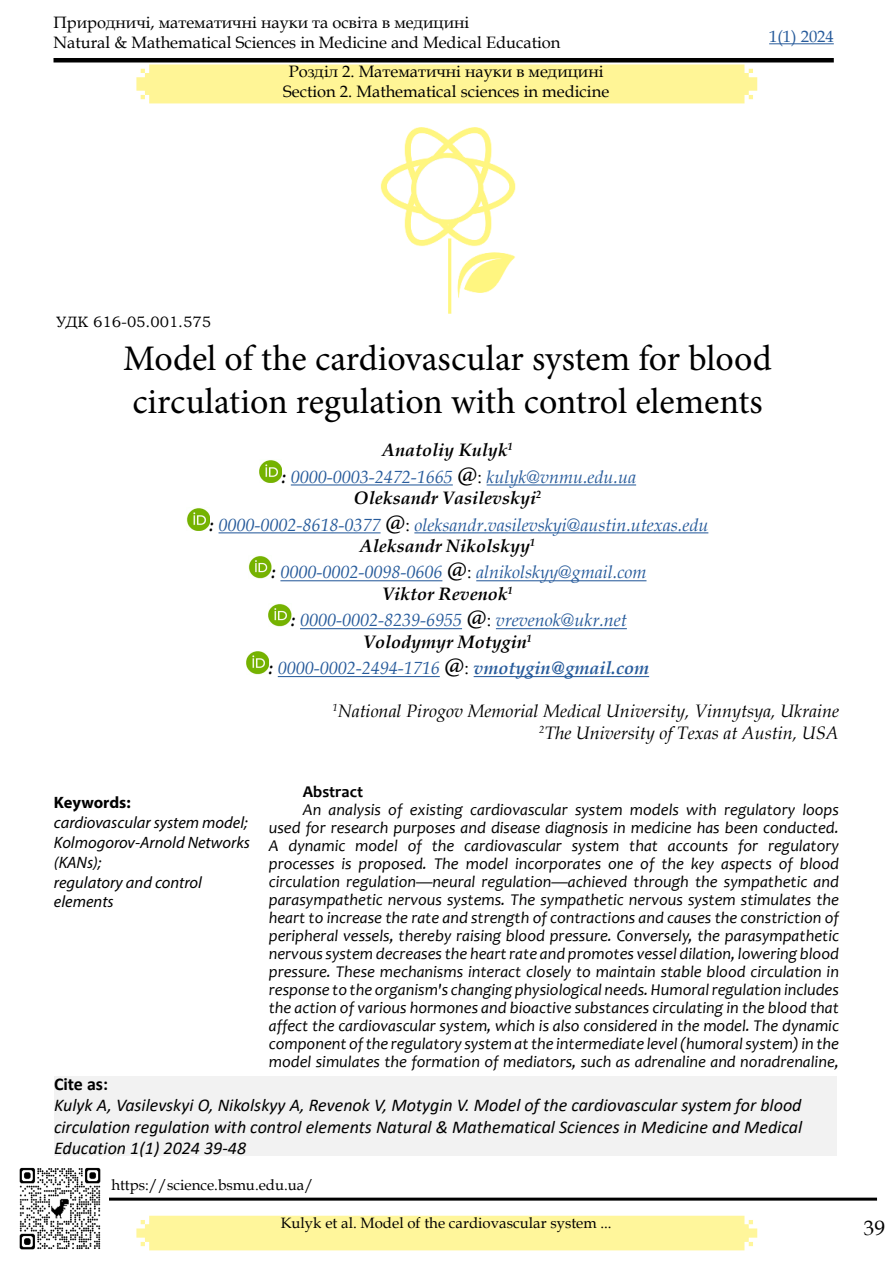
<style>
.page{position:relative;width:893px;height:1263px;background:#fff}
.page>*{position:absolute;margin:0;border:0;box-sizing:border-box;transform-origin:0 0}
.t1{font:36px/43.2px "Minion Pro";color:#000}
.t2{font:21px "Book Antiqua";color:#000}
.t3{font:italic 18px/26.2px "Book Antiqua";color:#275b9b}
.t4{font:italic 18px/21.6px "Calibri";color:#000;text-align:justify}
.t5{font:italic 18px/21.6px "Book Antiqua";color:#000;text-align:right}
.t6{font:700 18px "Calibri";color:#000}
.t7{font:italic 16.5px/18px "Candara";color:#000;text-align:justify}
.t8{font:16.5px/19.8px "Book Antiqua";color:#000;text-align:center}
.t9{font:italic 16.5px/19.8px "Myriad Pro";color:#000}
.t10{font:700 16.5px "Myriad Pro";letter-spacing:-.005em;color:#000}
.t11{font:16.5px "Book Antiqua";color:#275b9b}
.t12{font:700 16.5px "Candara";color:#000}
.t13{font:15px "Book Antiqua";color:#000}
.t14{font:15px "Bookman Old Style";color:#000}
.s1{font-weight:700;color:#000}
.s2{font-family:"Minion Pro";font-style:normal;font-size:27px;color:#000}
.s3{font-style:normal;color:#000}
.s4{font-weight:700}
</style>
<div class="page">
<hr style="left:17px;top:1197px;width:860px;height:3px;background:#000">
<div style="left:136px;top:64px;width:621px;height:39px;background:#fff596"></div>
<hr style="left:54px;top:58px;width:780px;height:4px;background:#000">
<div style="left:136px;top:1216px;width:621px;height:34px;background:#fff69b"></div>
<hr style="left:769px;top:43px;width:65px;height:1px;background:#275b9b">
<img style="left:17px;top:1167px;width:92px;height:83px">
<img style="left:380px;top:127px;width:136px;height:187px">
<hr style="left:291px;top:484px;width:162px;height:1px;background:#275b9b">
<hr style="left:487px;top:484px;width:149px;height:1px;background:#275b9b">
<hr style="left:219px;top:532px;width:162px;height:1px;background:#275b9b">
<hr style="left:414px;top:532px;width:294px;height:1px;background:#275b9b">
<hr style="left:280px;top:580px;width:162px;height:1px;background:#275b9b">
<hr style="left:476px;top:580px;width:170px;height:1px;background:#275b9b">
<hr style="left:300px;top:628px;width:162px;height:1px;background:#275b9b">
<hr style="left:496px;top:628px;width:131px;height:1px;background:#275b9b">
<hr style="left:278px;top:676px;width:162px;height:1px;background:#275b9b">
<hr style="left:474px;top:676px;width:175px;height:1px;background:#275b9b">
<img style="left:259px;top:460px;width:23px;height:23px">
<img style="left:187px;top:508px;width:23px;height:22px">
<img style="left:249px;top:556px;width:22px;height:22px">
<img style="left:268px;top:604px;width:23px;height:22px">
<img style="left:246px;top:651px;width:23px;height:23px">
<div style="left:54px;top:1076px;width:783px;height:79px;background:#f2f2f2"></div>
<p class="t8" style="left:53px;top:12px;width:508px;text-align:left">Природничі, математичні науки та освіта в медицині<br>Natural &amp; Mathematical Sciences in Medicine and Medical Education</p>
<p class="t8" style="left:283px;top:61px;width:328px">Розділ 2. Математичні науки в медицині<br>Section 2. Mathematical sciences in medicine</p>
<p class="t11" style="left:769px;top:25px;width:66px">1(1) 2024</p>
<p class="t14" style="left:56px;top:312px;width:156px">УДК 616-05.001.575</p>
<h1 class="t1" style="left:123px;top:337px;width:650px">Model of the cardiovascular system for blood circulation regulation with control elements</h1>
<p class="t3" style="left:282px;top:437px;width:356px;text-indent:100px"><span class="s1">Anatoliy Kulyk</span><sup>1<br></sup><span class="s1">:</span> 0000-0003-2472-1665 <span class="s2">@</span><span class="s3">:</span> kulyk@vnmu.edu.ua</p>
<p class="t3" style="left:210px;top:484px;width:500px;text-indent:144px"><span class="s1">Oleksandr Vasilevskyi</span><sup>2<br></sup><span class="s1">:</span> 0000-0002-8618-0377 <span class="s2">@</span><span class="s3">:</span> oleksandr.vasilevskyi@austin.utexas.edu</p>
<p class="t3" style="left:271px;top:532px;width:377px;text-indent:88px"><span class="s1">Aleksandr Nikolskyy</span><sup>1<br></sup><span class="s1">:</span> 0000-0002-0098-0606 <span class="s2">@</span><span class="s3">:</span> alnikolskyy@gmail.com</p>
<p class="t3" style="left:291px;top:580px;width:337px;text-indent:91px"><span class="s1">Viktor Revenok</span><sup>1<br></sup><span class="s1">:</span> 0000-0002-8239-6955 <span class="s2">@</span><span class="s3">:</span> vrevenok@ukr.net</p>
<p class="t3" style="left:269px;top:628px;width:382px;text-indent:94px"><span class="s1">Volodymyr Motygin</span><sup>1<br></sup><span class="s1">:</span> 0000-0002-2494-1716 <span class="s2">@</span><span class="s3">:</span> <span class="s4">vmotygin@gmail.com</span></p>
<p class="t5" style="left:332px;top:700px;width:508px"><sup>1</sup>National Pirogov Memorial Medical University, Vinnytsya, Ukraine<br><sup>2</sup>The University of Texas at Austin, USA</p>
<p class="t10" style="left:54px;top:792px;width:78px">Keywords:</p>
<p class="t9" style="left:54px;top:812px;width:198px">cardiovascular system model;<br>Kolmogorov-Arnold Networks (KANs);<br>regulatory and control elements</p>
<p class="t12" style="left:303px;top:781px;width:62px">Abstract</p>
<p class="t7" style="left:269px;top:800px;width:572px;text-indent:34px">An analysis of existing cardiovascular system models with regulatory loops used for research purposes and disease diagnosis in medicine has been conducted.<br>A dynamic model of the cardiovascular system that accounts for regulatory processes is proposed. The model incorporates one of the key aspects of blood circulation regulation—neural regulation—achieved through the sympathetic and parasympathetic nervous systems. The sympathetic nervous system stimulates the heart to increase the rate and strength of contractions and causes the constriction of peripheral vessels, thereby raising blood pressure. Conversely, the parasympathetic nervous system decreases the heart rate and promotes vessel dilation, lowering blood pressure. These mechanisms interact closely to maintain stable blood circulation in response to the organism's changing physiological needs. Humoral regulation includes the action of various hormones and bioactive substances circulating in the blood that affect the cardiovascular system, which is also considered in the model. The dynamic component of the regulatory system at the intermediate level (humoral system) in the model simulates the formation of mediators, such as adrenaline and noradrenaline,</p>
<p class="t6" style="left:54px;top:1071px;width:56px">Cite as:</p>
<p class="t4" style="left:54px;top:1093px;width:750px">Kulyk A, Vasilevskyi O, Nikolskyy A, Revenok V, Motygin V. Model of the cardiovascular system for blood circulation regulation with control elements Natural &amp; Mathematical Sciences in Medicine and Medical Education 1(1) 2024 39-48</p>
<p class="t13" style="left:111px;top:1175px;width:204px">https://science.bsmu.edu.ua/</p>
<p class="t13" style="left:281px;top:1213px;width:333px">Kulyk et al. Model of the cardiovascular system ...</p>
<p class="t2" style="left:864px;top:1213px;width:22px">39</p>
</div>
